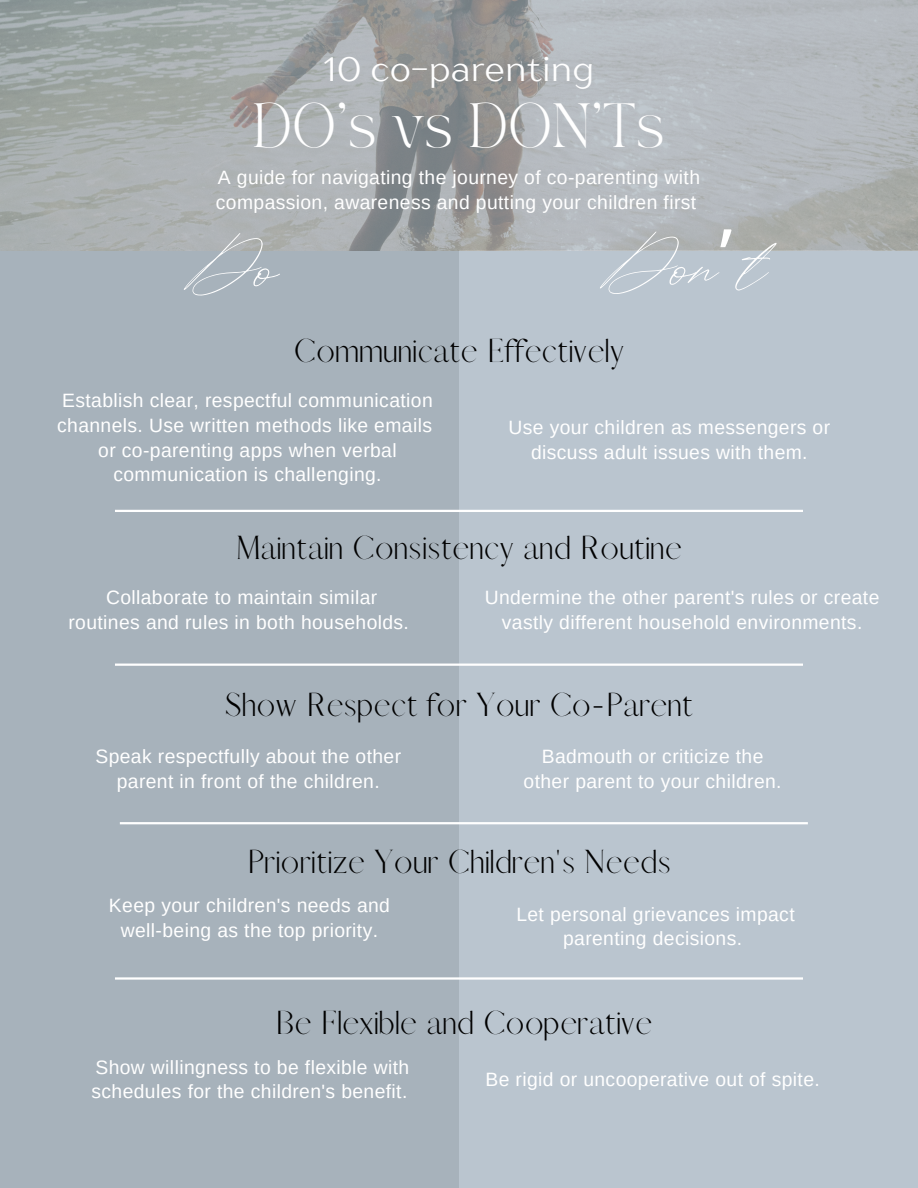
<style>
.page{position:relative;width:918px;height:1188px;background:#a7b2bb}
.page>*{position:absolute;margin:0;border:0;box-sizing:border-box;transform-origin:0 0}
.t1{font:72.75px "haigrast";color:#fff}
.t2{font:43.65px "TAN PEARL Regular";color:#fff}
.t3{font:33.75px "TT Drugs";letter-spacing:.02em;color:#fff}
.t4{font:30px "Afrah";letter-spacing:.02em;color:#000}
.t5{font:19.35px/24.8px "Arimo";letter-spacing:.02em;color:#fff;text-align:center}
.s1{font-family:"Noto Sans Gurmukhi"}
</style>
<div class="page">
<div style="left:459px;top:251px;width:459px;height:937px;background:#bac5cf"></div>
<hr style="left:115px;top:664px;width:688px;height:2px;background:#fff">
<hr style="left:120px;top:822px;width:688px;height:2px;background:#fff">
<hr style="left:115px;top:977px;width:688px;height:3px;background:#fff">
<hr style="left:115px;top:510px;width:688px;height:2px;background:#fff">
<img style="left:0;top:0;width:918px;height:251px">
<h3 class="t3" style="left:324px;top:49px;width:272px">10 co-parenting</h3>
<h2 class="t2" style="left:253px;top:103px;width:414px">DO’s vs DON’Ts</h2>
<p class="t5" style="left:216px;top:165px;width:486px;text-align:left">A guide for navigating the journey of co-parenting with compassion, awareness and putting your children first</p>
<h1 class="t1" style="left:184px;top:224px;width:92px">Do</h1>
<h1 class="t1" style="left:600px;top:223px;width:165px">Don<span class="s1">’</span>t</h1>
<h3 class="t4" style="left:294px;top:332px;width:332px">Communicate Effectively</h3>
<p class="t5" style="left:57px;top:388px;width:377px">Establish clear, respectful communication channels. Use written methods like emails or co-parenting apps when verbal communication is challenging.</p>
<p class="t5" style="left:509px;top:415px;width:323px">Use your children as messengers or discuss adult issues with them.</p>
<h3 class="t4" style="left:236px;top:529px;width:447px">Maintain Consistency and Routine</h3>
<p class="t5" style="left:69px;top:585px;width:342px">Collaborate to maintain similar routines and rules in both households.</p>
<p class="t5" style="left:485px;top:585px;width:396px">Undermine the other parent's rules or create vastly different household environments.</p>
<h3 class="t4" style="left:225px;top:686px;width:470px">Show Respect for Your Co-Parent</h3>
<p class="t5" style="left:95px;top:744px;width:307px">Speak respectfully about the other parent in front of the children.</p>
<p class="t5" style="left:524px;top:744px;width:259px">Badmouth or criticize the other parent to your children.</p>
<h3 class="t4" style="left:247px;top:843px;width:425px">Prioritize Your Children's Needs</h3>
<p class="t5" style="left:109px;top:893px;width:282px">Keep your children's needs and well-being as the top priority.</p>
<p class="t5" style="left:516px;top:901px;width:280px">Let personal grievances impact parenting decisions.</p>
<h3 class="t4" style="left:276px;top:1004px;width:378px">Be Flexible and Cooperative</h3>
<p class="t5" style="left:92px;top:1054px;width:319px;text-align:left">Show willingness to be flexible with schedules for the children's benefit.</p>
<p class="t5" style="left:485px;top:1067px;width:336px">Be rigid or uncooperative out of spite.</p>
</div>
